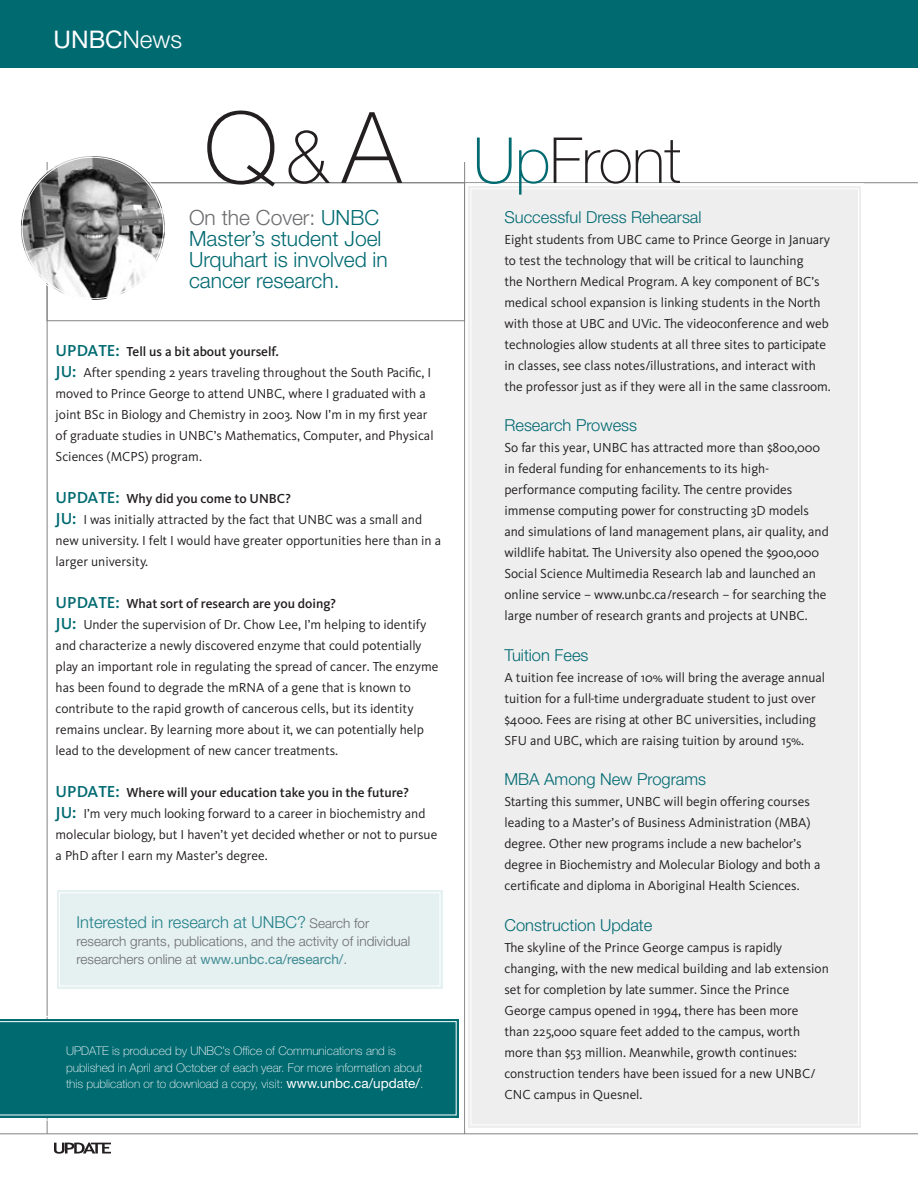
<style>
.page{position:relative;width:918px;height:1188px;background:#fff}
.page>*{position:absolute;margin:0;border:0;box-sizing:border-box;transform-origin:0 0}
.t1{font:100 99px "Helvetica Neue LT";color:#231f20}
.t2{font:100 63.45px "Helvetica Neue LT";letter-spacing:-.01em;color:#231f20}
.t3{font:24.3px "Helvetica Neue LT";color:#fff}
.t4{font:300 21px/21px "Helvetica Neue LT";color:#006a71}
.t5{font:300 16.5px "Helvetica Neue LT";color:#006a71}
.t6{font:300 16.5px "Helvetica Neue LT";color:#228088}
.t7{font:13.5px/21px "Kievit";color:#231f20}
.t8{font:300 13.5px/18px "Helvetica Neue LT";color:#6c6d70}
.t9{font:100 12px/16.5px "Helvetica Neue LT";color:#fff}
.s1{font-weight:300}
.s2{font-size:75px}
.s3{color:#6c6d70}
.s4{font-weight:500;font-size:16.5px;color:#006a71}
.s5{font-weight:500}
.s6{font-size:13.5px;color:#6c6d70}
.s7{font-weight:400;color:#3e8c93}
.s8{font-weight:400;font-size:13.5px}
.s9{color:#006a71}
</style>
<div class="page">
<div style="left:0;top:0;width:918px;height:68px;background:#006a71"></div>
<hr style="left:464px;top:162px;width:1px;height:972px;background:#808285">
<hr style="left:47px;top:162px;width:1px;height:972px;background:#808285">
<hr style="left:0;top:1134px;width:918px;height:1px;background:#808285">
<svg style="left:54px;top:1142px;width:57px;height:12px"></svg>
<div style="left:47px;top:183px;width:418px;height:138px;border:1px solid #808285"></div>
<hr style="left:37px;top:182px;width:881px;height:1px;background:#808285">
<div style="left:57px;top:890px;width:386px;height:99px;background:#e5f0f1"></div>
<div style="left:59px;top:892px;width:381px;height:94px;border:1px solid #fff"></div>
<svg style="left:0;top:1016px;width:459px;height:105px"></svg>
<div style="left:0;top:1021px;width:457px;height:94px;background:#006a71"></div>
<img style="left:21px;top:156px;width:144px;height:144px;border-radius:50%">
<div style="left:465px;top:183px;width:400px;height:948px;background:#eeeeef"></div>
<h3 class="t3" style="left:54px;top:25px;width:130px">UNBC<span class="s1">News</span></h3>
<h1 class="t1" style="left:204px;top:91px;width:198px">Q <span class="s2">&amp;</span> A</h1>
<h3 class="t4" style="left:189px;top:207px;width:200px"><span class="s3">On the Cover:</span> UNBC<br>Master’s student Joel<br>Urquhart is involved in cancer research.</h3>
<p class="t7" style="left:56px;top:341px;width:379px"><span class="s4">UPDATE:</span> <span class="s5">Tell us a bit about yourself.<br></span><span class="s4">JU:</span> After spending 2 years traveling throughout the South Pacific, I moved to Prince George to attend UNBC, where I graduated with a joint BSc in Biology and Chemistry in 2003. Now I’m in my first year of graduate studies in UNBC’s Mathematics, Computer, and Physical Sciences (MCPS) program.</p>
<p class="t7" style="left:56px;top:488px;width:387px"><span class="s4">UPDATE:</span> <span class="s5">Why did you come to UNBC?<br></span><span class="s4">JU:</span> I was initially attracted by the fact that UNBC was a small and new university. I felt I would have greater opportunities here than in a larger university.</p>
<p class="t7" style="left:56px;top:593px;width:384px"><span class="s4">UPDATE:</span> <span class="s5">What sort of research are you doing?<br></span><span class="s4">JU:</span> Under the supervision of Dr. Chow Lee, I’m helping to identify and characterize a newly discovered enzyme that could potentially play an important role in regulating the spread of cancer. The enzyme has been found to degrade the mRNA of a gene that is known to contribute to the rapid growth of cancerous cells, but its identity remains unclear. By learning more about it, we can potentially help lead to the development of new cancer treatments.</p>
<p class="t7" style="left:56px;top:782px;width:383px"><span class="s4">UPDATE:</span> <span class="s5">Where will your education take you in the future?<br></span><span class="s4">JU:</span> I’m very much looking forward to a career in biochemistry and molecular biology, but I haven’t yet decided whether or not to pursue a PhD after I earn my Master’s degree.</p>
<p class="t6" style="left:77px;top:912px;width:294px">Interested in research at UNBC? <span class="s6">Search for</span></p>
<p class="t8" style="left:77px;top:932px;width:335px">research grants, publications, and the activity of individual researchers online at <span class="s7">www.unbc.ca/research/</span>.</p>
<p class="t9" style="left:66px;top:1043px;width:359px">UPDATE is produced by UNBC’s Office of Communications and is published in April and October of each year. For more information about this publication or to download a copy, visit: <span class="s8">www.unbc.ca/update/</span>.</p>
<h2 class="t2" style="left:473px;top:124px;width:209px"><span class="s9">Up</span>Front</h2>
<p class="t5" style="left:504px;top:207px;width:199px">Successful Dress Rehearsal</p>
<p class="t7" style="left:504px;top:229px;width:328px">Eight students from UBC came to Prince George in January to test the technology that will be critical to launching<br>the Northern Medical Program. A key component of BC’s medical school expansion is linking students in the North with those at UBC and UVic. The videoconference and web technologies allow students at all three sites to participate in classes, see class notes/illustrations, and interact with the professor just as if they were all in the same classroom.</p>
<p class="t5" style="left:504px;top:415px;width:134px">Research Prowess</p>
<p class="t7" style="left:504px;top:437px;width:326px">So far this year, UNBC has attracted more than $800,000 in federal funding for enhancements to its high&shy;performance computing facility. The centre provides immense computing power for constructing 3D models and simulations of land management plans, air quality, and wildlife habitat. The University also opened the $900,000<br>Social Science Multimedia Research lab and launched an online service – www.unbc.ca/research – for searching the large number of research grants and projects at UNBC.</p>
<p class="t5" style="left:504px;top:645px;width:86px">Tuition Fees</p>
<p class="t7" style="left:504px;top:667px;width:322px">A tuition fee increase of 10% will bring the average annual tuition for a full-time undergraduate student to just over $4000. Fees are rising at other BC universities, including SFU and UBC, which are raising tuition by around 15%.</p>
<p class="t5" style="left:504px;top:769px;width:203px">MBA Among New Programs</p>
<p class="t7" style="left:504px;top:791px;width:318px">Starting this summer, UNBC will begin offering courses leading to a Master’s of Business Administration (MBA) degree. Other new programs include a new bachelor’s degree in Biochemistry and Molecular Biology and both a certificate and diploma in Aboriginal Health Sciences.</p>
<p class="t5" style="left:504px;top:915px;width:149px">Construction Update</p>
<p class="t7" style="left:504px;top:937px;width:326px">The skyline of the Prince George campus is rapidly changing, with the new medical building and lab extension set for completion by late summer. Since the Prince George campus opened in 1994, there has been more<br>than 225,000 square feet added to the campus, worth more than $53 million. Meanwhile, growth continues: construction tenders have been issued for a new UNBC/ CNC campus in Quesnel.</p>
</div>
